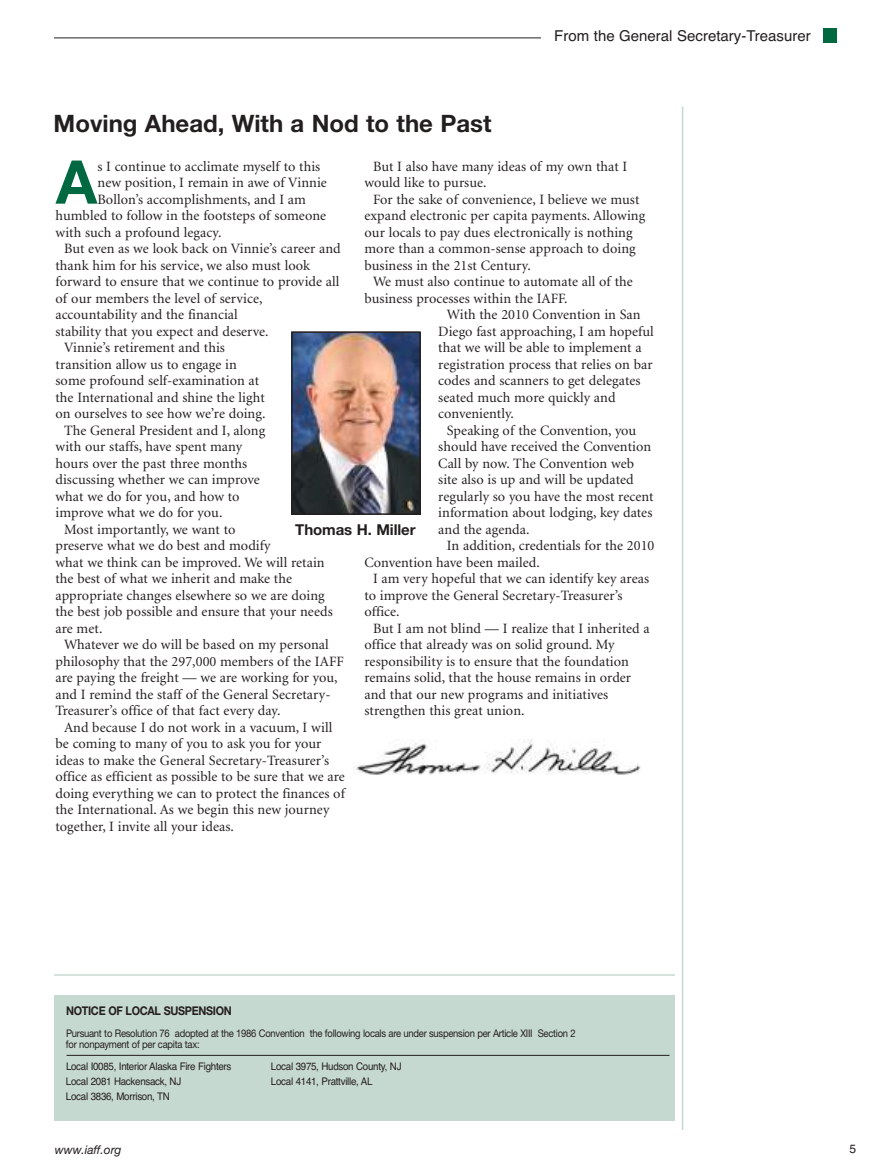
<style>
.page{position:relative;width:891px;height:1175px;background:#fff}
.page>*{position:absolute;margin:0;border:0;box-sizing:border-box;transform-origin:0 0}
.t1{font:700 60.3px "Helvetica Neue";color:#006942}
.t2{font:700 24px "Helvetica Neue";color:#241f1f}
.t3{font:15px "Helvetica";color:#241f1f}
.t4{font:700 15px "Helvetica Neue";letter-spacing:-.005em;color:#241f1f}
.t5{font:14.25px "Minion";letter-spacing:.005em;color:#241f1f}
.t6{font:700 12px "Helvetica Neue";letter-spacing:-.03em;color:#241f1f;scale:.9 1}
.t7{font:12px "Helvetica Neue Italic TT";color:#241f1f}
.t8{font:12px "Helvetica";color:#241f1f}
.t9{font:10.5px/11.2px "Helvetica Neue";letter-spacing:-.03em;color:#241f1f;scale:.9 1}
.t10{font:10.5px/15px "Helvetica";letter-spacing:-.03em;color:#241f1f;scale:.93 1}
</style>
<div class="page">
<hr style="left:54px;top:38px;width:694px;height:1px;background:#241f1f">
<div style="left:54px;top:996px;width:621px;height:124px;background:#c6d9d0"></div>
<div style="left:823px;top:29px;width:14px;height:14px;background:#006942"></div>
<div style="left:541px;top:29px;width:271px;height:25px;background:#fff"></div>
<hr style="left:682px;top:106px;width:1px;height:1024px;background:#c6d9d0">
<img style="left:294px;top:334px;width:124px;height:178px">
<div style="left:291px;top:331px;width:130px;height:184px;border:2px solid #241f1f"></div>
<img style="left:356px;top:739px;width:285px;height:36px">
<hr style="left:67px;top:1055px;width:602px;height:1px;background:#241f1f">
<hr style="left:54px;top:974px;width:621px;height:1px;background:#c6d9d0">
<h2 class="t2" style="left:54px;top:115px;width:439px">Moving Ahead, With a Nod to the Past</h2>
<p class="t3" style="left:554px;top:27px;width:258px">From the General Secretary-Treasurer</p>
<p class="t5" style="left:373px;top:160px;width:256px">But I also have many ideas of my own that I</p>
<p class="t5" style="left:365px;top:177px;width:124px">would like to pursue.</p>
<p class="t5" style="left:373px;top:193px;width:268px">For the sake of convenience, I believe we must</p>
<p class="t5" style="left:365px;top:210px;width:282px">expand electronic per capita payments. Allowing</p>
<p class="t5" style="left:365px;top:226px;width:270px">our locals to pay dues electronically is nothing</p>
<p class="t5" style="left:365px;top:243px;width:273px">more than a common-sense approach to doing</p>
<p class="t5" style="left:365px;top:259px;width:168px">business in the 21st Century.</p>
<p class="t5" style="left:373px;top:276px;width:261px">We must also continue to automate all of the</p>
<p class="t5" style="left:365px;top:292px;width:205px">business processes within the IAFF.</p>
<p class="t5" style="left:447px;top:309px;width:195px">With the 2010 Convention in San</p>
<p class="t5" style="left:438px;top:325px;width:217px">Diego fast approaching, I am hopeful</p>
<p class="t5" style="left:438px;top:342px;width:205px">that we will be able to implement a</p>
<p class="t5" style="left:438px;top:358px;width:216px">registration process that relies on bar</p>
<p class="t5" style="left:438px;top:375px;width:204px">codes and scanners to get delegates</p>
<p class="t5" style="left:438px;top:391px;width:179px">seated much more quickly and</p>
<p class="t5" style="left:438px;top:408px;width:77px">conveniently.</p>
<p class="t5" style="left:447px;top:424px;width:191px">Speaking of the Convention, you</p>
<p class="t5" style="left:438px;top:441px;width:215px">should have received the Convention</p>
<p class="t5" style="left:438px;top:457px;width:197px">Call by now. The Convention web</p>
<p class="t5" style="left:438px;top:474px;width:197px">site also is up and will be updated</p>
<p class="t5" style="left:438px;top:490px;width:217px">regularly so you have the most recent</p>
<p class="t5" style="left:438px;top:507px;width:216px">information about lodging, key dates</p>
<p class="t5" style="left:438px;top:523px;width:93px">and the agenda.</p>
<p class="t5" style="left:447px;top:540px;width:209px">In addition, credentials for the 2010</p>
<p class="t5" style="left:365px;top:556px;width:177px">Convention have been mailed.</p>
<p class="t5" style="left:373px;top:573px;width:278px">I am very hopeful that we can identify key areas</p>
<p class="t5" style="left:365px;top:589px;width:260px">to improve the General Secretary-Treasurer’s</p>
<p class="t5" style="left:365px;top:606px;width:37px">office.</p>
<p class="t5" style="left:373px;top:622px;width:278px">But I am not blind — I realize that I inherited a</p>
<p class="t5" style="left:365px;top:639px;width:251px">office that already was on solid ground. My</p>
<p class="t5" style="left:365px;top:655px;width:266px">responsibility is to ensure that the foundation</p>
<p class="t5" style="left:365px;top:672px;width:268px">remains solid, that the house remains in order</p>
<p class="t5" style="left:365px;top:688px;width:245px">and that our new programs and initiatives</p>
<p class="t5" style="left:365px;top:705px;width:162px">strengthen this great union.</p>
<h1 class="t1" style="left:56px;top:161px;width:43px">A</h1>
<p class="t5" style="left:98px;top:160px;width:224px">s I continue to acclimate myself to this</p>
<p class="t5" style="left:98px;top:177px;width:231px">new position, I remain in awe of Vinnie</p>
<p class="t5" style="left:97px;top:193px;width:210px">Bollon’s accomplishments, and I am</p>
<p class="t5" style="left:55px;top:210px;width:272px">humbled to follow in the footsteps of someone</p>
<p class="t5" style="left:56px;top:226px;width:167px">with such a profound legacy.</p>
<p class="t5" style="left:64px;top:243px;width:278px">But even as we look back on Vinnie’s career and</p>
<p class="t5" style="left:56px;top:259px;width:256px">thank him for his service, we also must look</p>
<p class="t5" style="left:56px;top:276px;width:285px">forward to ensure that we continue to provide all</p>
<p class="t5" style="left:55px;top:292px;width:208px">of our members the level of service,</p>
<p class="t5" style="left:55px;top:309px;width:184px">accountability and the financial</p>
<p class="t5" style="left:55px;top:325px;width:215px">stability that you expect and deserve.</p>
<p class="t5" style="left:64px;top:342px;width:162px">Vinnie’s retirement and this</p>
<p class="t5" style="left:56px;top:358px;width:183px">transition allow us to engage in</p>
<p class="t5" style="left:56px;top:375px;width:205px">some profound self-examination at</p>
<p class="t5" style="left:56px;top:391px;width:211px">the International and shine the light</p>
<p class="t5" style="left:56px;top:408px;width:212px">on ourselves to see how we’re doing.</p>
<p class="t5" style="left:64px;top:424px;width:203px">The General President and I, along</p>
<p class="t5" style="left:56px;top:441px;width:188px">with our staffs, have spent many</p>
<p class="t5" style="left:56px;top:457px;width:193px">hours over the past three months</p>
<p class="t5" style="left:56px;top:474px;width:206px">discussing whether we can improve</p>
<p class="t5" style="left:56px;top:490px;width:185px">what we do for you, and how to</p>
<p class="t5" style="left:56px;top:507px;width:168px">improve what we do for you.</p>
<p class="t5" style="left:64px;top:523px;width:173px">Most importantly, we want to</p>
<p class="t5" style="left:56px;top:540px;width:216px">preserve what we do best and modify</p>
<p class="t5" style="left:56px;top:556px;width:271px">what we think can be improved. We will retain</p>
<p class="t5" style="left:56px;top:573px;width:238px">the best of what we inherit and make the</p>
<p class="t5" style="left:56px;top:589px;width:271px">appropriate changes elsewhere so we are doing</p>
<p class="t5" style="left:56px;top:606px;width:279px">the best job possible and ensure that your needs</p>
<p class="t5" style="left:56px;top:622px;width:48px">are met.</p>
<p class="t5" style="left:64px;top:639px;width:266px">Whatever we do will be based on my personal</p>
<p class="t5" style="left:56px;top:655px;width:290px">philosophy that the 297,000 members of the IAFF</p>
<p class="t5" style="left:56px;top:672px;width:284px">are paying the freight — we are working for you,</p>
<p class="t5" style="left:56px;top:688px;width:277px">and I remind the staff of the General Secretary-</p>
<p class="t5" style="left:56px;top:705px;width:226px">Treasurer’s office of that fact every day.</p>
<p class="t5" style="left:64px;top:721px;width:270px">And because I do not work in a vacuum, I will</p>
<p class="t5" style="left:56px;top:738px;width:267px">be coming to many of you to ask you for your</p>
<p class="t5" style="left:56px;top:754px;width:275px">ideas to make the General Secretary-Treasurer’s</p>
<p class="t5" style="left:56px;top:771px;width:291px">office as efficient as possible to be sure that we are</p>
<p class="t5" style="left:56px;top:787px;width:291px">doing everything we can to protect the finances of</p>
<p class="t5" style="left:56px;top:804px;width:275px">the International. As we begin this new journey</p>
<p class="t5" style="left:56px;top:820px;width:180px">together, I invite all your ideas.</p>
<p class="t4" style="left:295px;top:524px;width:122px">Thomas H. Miller</p>
<p class="t6" style="left:66px;top:1006px;width:186px">NOTICE OF LOCAL SUSPENSION</p>
<p class="t9" style="left:66px;top:1027px;width:568px">Pursuant to Resolution 76 adopted at the 1986 Convention the following locals are under suspension per Article XIII Section 2 for nonpayment of per capita tax:</p>
<p class="t10" style="left:66px;top:1059px;width:179px">Local I0085, Interior Alaska Fire Fighters<br>Local 2081 Hackensack, NJ<br>Local 3836, Morrison, TN</p>
<p class="t10" style="left:271px;top:1059px;width:142px">Local 3975, Hudson County, NJ<br>Local 4141, Prattville, AL</p>
<p class="t7" style="left:55px;top:1142px;width:68px">www.iaff.org</p>
<p class="t8" style="left:849px;top:1141px;width:8px">5</p>
</div>
